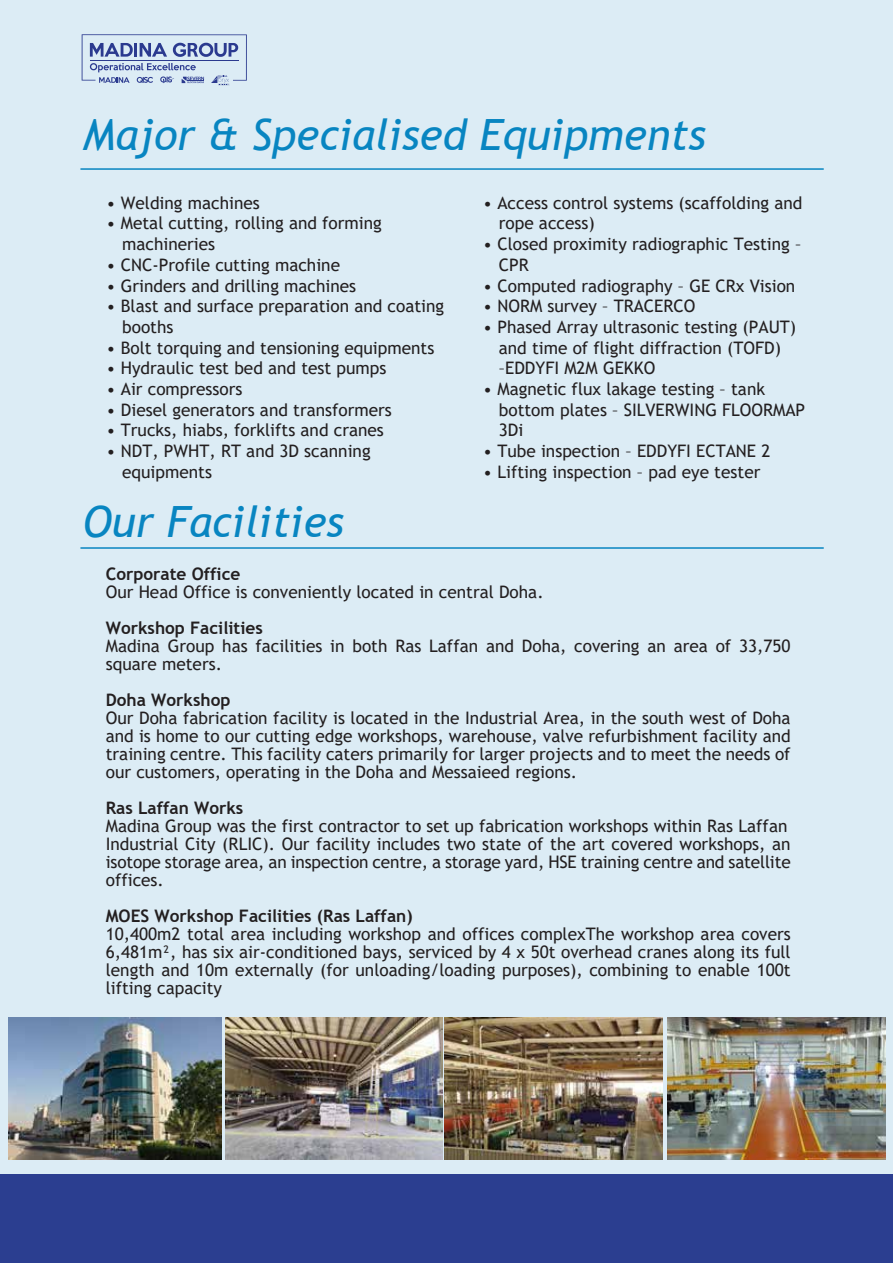
<style>
.page{position:relative;width:893px;height:1263px;background:#fff}
.page>*{position:absolute;margin:0;border:0;box-sizing:border-box;transform-origin:0 0}
.t1{font:italic 43.05px "Trebuchet MS";color:#0885c1}
.t2{font:17.25px/18px "Trebuchet MS";color:#231f20}
.t3{font:700 17.25px "Trebuchet MS";color:#231f20}
</style>
<div class="page">
<div style="left:0;top:0;width:893px;height:1262px;background:#dcecf5"></div>
<hr style="left:80px;top:168px;width:744px;height:2px;background:#0885c1">
<div style="left:0;top:1173px;width:893px;height:89px;background:#2b3e90"></div>
<hr style="left:80px;top:547px;width:744px;height:2px;background:#0885c1">
<img style="left:8px;top:1017px;width:214px;height:142px">
<img style="left:225px;top:1018px;width:217px;height:141px">
<img style="left:445px;top:1017px;width:218px;height:143px">
<img style="left:667px;top:1017px;width:218px;height:143px">
<svg style="left:82px;top:34px;width:165px;height:52px"></svg>
<h1 class="t1" style="left:83px;top:108px;width:625px">Major &amp; Specialised Equipments</h1>
<p class="t2" style="left:107px;top:194px;width:155px">• Welding machines</p>
<p class="t2" style="left:122px;top:213px;width:261px;line-height:20.7px;text-indent:-16px">• Metal cutting, rolling and forming machineries</p>
<p class="t2" style="left:107px;top:256px;width:235px">• CNC-Profile cutting machine</p>
<p class="t2" style="left:107px;top:276px;width:251px">• Grinders and drilling machines</p>
<p class="t2" style="left:122px;top:296px;width:323px;line-height:20.7px;text-indent:-16px">• Blast and surface preparation and coating booths</p>
<p class="t2" style="left:107px;top:338px;width:329px">• Bolt torquing and tensioning equipments</p>
<p class="t2" style="left:107px;top:359px;width:281px">• Hydraulic test bed and test pumps</p>
<p class="t2" style="left:107px;top:380px;width:137px">• Air compressors</p>
<p class="t2" style="left:107px;top:400px;width:287px">• Diesel generators and transformers</p>
<p class="t2" style="left:107px;top:421px;width:279px">• Trucks, hiabs, forklifts and cranes</p>
<p class="t2" style="left:122px;top:440px;width:250px;line-height:20.7px;text-indent:-16px">• NDT, PWHT, RT and 3D scanning equipments</p>
<h1 class="t1" style="left:83px;top:495px;width:263px">Our Facilities</h1>
<p class="t2" style="left:499px;top:192px;width:305px;line-height:20.7px;text-indent:-16px">• Access control systems (scaffolding and rope access)</p>
<p class="t2" style="left:499px;top:234px;width:304px;line-height:20.7px;text-indent:-16px">• Closed proximity radiographic Testing –<br>CPR</p>
<p class="t2" style="left:483px;top:276px;width:314px">• Computed radiography – GE CRx Vision</p>
<p class="t2" style="left:483px;top:297px;width:214px">• NORM survey – TRACERCO</p>
<p class="t2" style="left:499px;top:316px;width:299px;line-height:20.7px;text-indent:-16px">• Phased Array ultrasonic testing (PAUT) and time of flight diffraction (TOFD) –EDDYFI M2M GEKKO</p>
<p class="t2" style="left:499px;top:378px;width:308px;line-height:20.7px;text-indent:-16px">• Magnetic flux lakage testing – tank bottom plates – SILVERWING FLOORMAP<br>3Di</p>
<p class="t2" style="left:483px;top:442px;width:289px">• Tube inspection – EDDYFI ECTANE 2</p>
<p class="t2" style="left:483px;top:462px;width:279px">• Lifting inspection – pad eye tester</p>
<p class="t3" style="left:106px;top:563px;width:136px">Corporate Office</p>
<p class="t2" style="left:106px;top:583px;width:439px">Our Head Office is conveniently located in central Doha.</p>
<p class="t3" style="left:106px;top:617px;width:159px">Workshop Facilities</p>
<p class="t2" style="left:106px;top:637px;width:686px">Madina Group has facilities in both Ras Laffan and Doha, covering an area of 33,750 square meters.</p>
<p class="t3" style="left:106px;top:689px;width:126px">Doha Workshop</p>
<p class="t2" style="left:106px;top:709px;width:686px;text-align:justify">Our Doha fabrication facility is located in the Industrial Area, in the south west of Doha and is home to our cutting edge workshops, warehouse, valve refurbishment facility and training centre. This facility caters primarily for larger projects and to meet the needs of our customers, operating in the Doha and Messaieed regions.</p>
<p class="t3" style="left:106px;top:797px;width:139px">Ras Laffan Works</p>
<p class="t2" style="left:106px;top:817px;width:686px">Madina Group was the first contractor to set up fabrication workshops within Ras Laffan Industrial City (RLIC). Our facility includes two state of the art covered workshops, an isotope storage area, an inspection centre, a storage yard, HSE training centre and satellite offices.</p>
<p class="t3" style="left:106px;top:905px;width:308px">MOES Workshop Facilities (Ras Laffan)</p>
<p class="t2" style="left:106px;top:925px;width:686px;text-align:justify">10,400m2 total area including workshop and offices complexThe workshop area covers 6,481m², has six air-conditioned bays, serviced by 4 x 50t overhead cranes along its full length and 10m externally (for unloading/loading purposes), combining to enable 100t lifting capacity</p>
</div>
